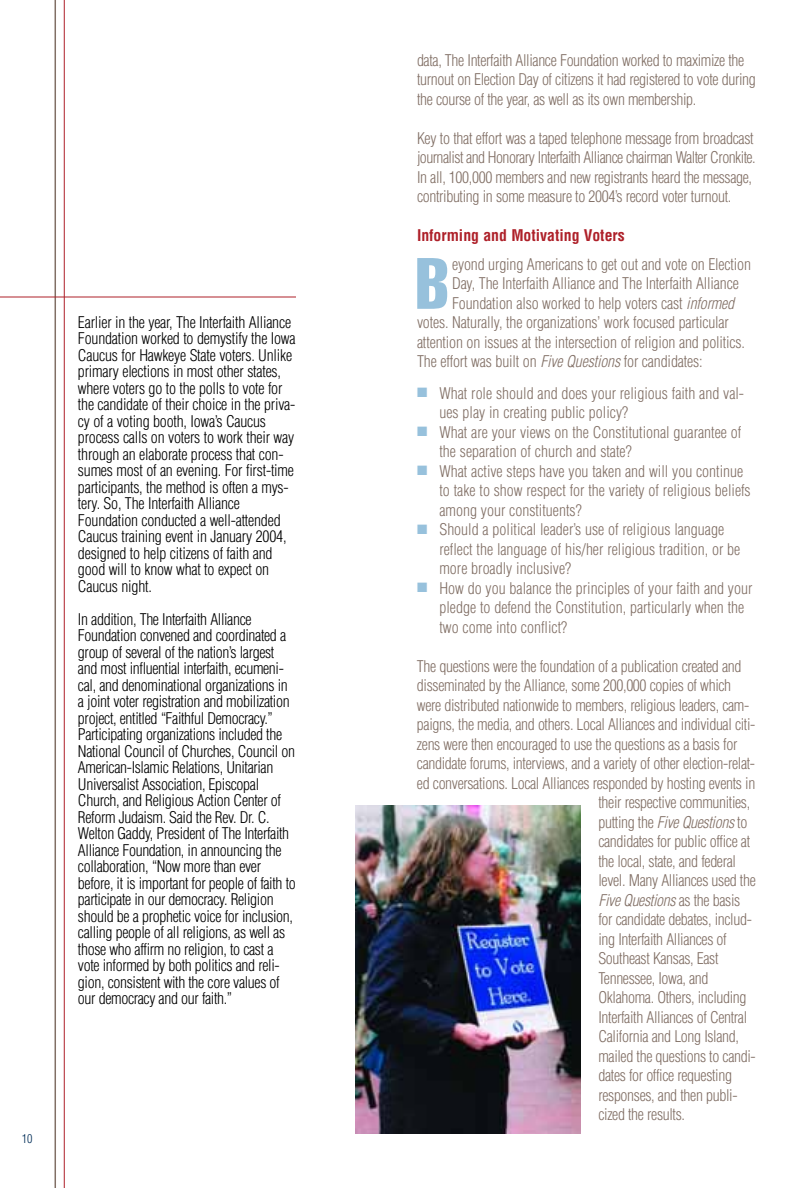
<style>
.page{position:relative;width:810px;height:1188px;background:#fff}
.page>*{position:absolute;margin:0;border:0;box-sizing:border-box;transform-origin:0 0}
.t1{font:extra-condensed 71.25px "Helvetica";color:#97c1dc}
.t2{font:300 condensed 15.75px/19.5px "Helvetica";letter-spacing:-.02em;color:#816f65}
.t3{font:300 condensed 15.75px/16.5px "Helvetica";letter-spacing:-.02em;color:#000}
.t4{font:300 condensed 15.75px/19.5px "Helvetica";color:#816f65}
.t5{font:italic 300 condensed 15.75px "Helvetica";color:#816f65}
.t6{font:700 condensed 15.75px "Helvetica";color:#ae2029}
.t7{font:300 condensed 12px "Helvetica";color:#002d57}
.s1{font-style:italic}
.s2{color:#97c1dc}
.s3{font-style:normal}
</style>
<div class="page">
<hr style="left:55px;top:0;width:1px;height:1187px;background:#816f65">
<hr style="left:64px;top:0;width:1px;height:1187px;background:#ae2029">
<img style="left:356px;top:806px;width:224px;height:328px">
<hr style="left:0;top:297px;width:296px;height:1px;background:#ae2029">
<p class="t3" style="left:78px;top:315px;width:219px">Earlier in the year, The Interfaith Alliance Foundation worked to demystify the Iowa Caucus for Hawkeye State voters. Unlike primary elections in most other states, where voters go to the polls to vote for the candidate of their choice in the priva&shy;cy of a voting booth, Iowa’s Caucus process calls on voters to work their way through an elaborate process that con&shy;sumes most of an evening. For first-time participants, the method is often a mys&shy;tery. So, The Interfaith Alliance Foundation conducted a well-attended Caucus training event in January 2004, designed to help citizens of faith and good will to know what to expect on Caucus night.</p>
<p class="t3" style="left:78px;top:612px;width:219px">In addition, The Interfaith Alliance Foundation convened and coordinated a group of several of the nation’s largest and most influential interfaith, ecumeni&shy;cal, and denominational organizations in a joint voter registration and mobilization project, entitled “Faithful Democracy.” Participating organizations included the National Council of Churches, Council on American-Islamic Relations, Unitarian Universalist Association, Episcopal Church, and Religious Action Center of Reform Judaism. Said the Rev. Dr. C.<br>Welton Gaddy, President of The Interfaith Alliance Foundation, in announcing the collaboration, “Now more than ever before, it is important for people of faith to participate in our democracy. Religion should be a prophetic voice for inclusion, calling people of all religions, as well as those who affirm no religion, to cast a vote informed by both politics and reli&shy;gion, consistent with the core values of our democracy and our faith.”</p>
<p class="t7" style="left:22px;top:1134px;width:12px">10</p>
<p class="t2" style="left:417px;top:52px;width:340px">data, The Interfaith Alliance Foundation worked to maximize the turnout on Election Day of citizens it had registered to vote during the course of the year, as well as its own membership.</p>
<p class="t2" style="left:417px;top:130px;width:340px">Key to that effort was a taped telephone message from broadcast journalist and Honorary Interfaith Alliance chairman Walter Cronkite.<br>In all, 100,000 members and new registrants heard the message, contributing in some measure to 2004’s record voter turnout.</p>
<p class="t6" style="left:417px;top:230px;width:209px">Informing and Motivating Voters</p>
<h1 class="t1" style="left:416px;top:258px;width:35px">B</h1>
<p class="t2" style="left:452px;top:256px;width:301px">eyond urging Americans to get out and vote on Election</p>
<p class="t2" style="left:452px;top:275px;width:288px">Day, The Interfaith Alliance and The Interfaith Alliance</p>
<p class="t2" style="left:452px;top:295px;width:287px">Foundation also worked to help voters cast <span class="s1">informed</span></p>
<p class="t2" style="left:417px;top:314px;width:314px">votes. Naturally, the organizations’ work focused particular</p>
<p class="t2" style="left:417px;top:334px;width:330px">attention on issues at the intersection of religion and politics.</p>
<p class="t2" style="left:417px;top:353px;width:287px">The effort was built on <span class="s1">FiveQuestions</span>for candidates:</p>
<p class="t4" style="left:439px;top:385px;width:306px;text-indent:-22px"><span class="s2">■</span> What role should and does your religious faith and val&shy;ues play in creating public policy?</p>
<p class="t4" style="left:439px;top:424px;width:303px;text-indent:-22px"><span class="s2">■</span> What are your views on the Constitutional guarantee of the separation of church and state?</p>
<p class="t4" style="left:439px;top:463px;width:313px;text-indent:-22px"><span class="s2">■</span> What active steps have you taken and will you continue to take to show respect for the variety of religious beliefs among your constituents?</p>
<p class="t4" style="left:439px;top:521px;width:302px;text-indent:-22px"><span class="s2">■</span> Should a political leader’s use of religious language reflect the language of his/her religious tradition, or be more broadly inclusive?</p>
<p class="t4" style="left:439px;top:580px;width:315px;text-indent:-22px"><span class="s2">■</span> How do you balance the principles of your faith and your pledge to defend the Constitution, particularly when the two come into conflict?</p>
<p class="t2" style="left:417px;top:658px;width:326px">The questions were the foundation of a publication created and</p>
<p class="t2" style="left:417px;top:677px;width:316px">disseminated by the Alliance, some 200,000 copies of which</p>
<p class="t2" style="left:417px;top:697px;width:334px">were distributed nationwide to members, religious leaders, cam-</p>
<p class="t2" style="left:417px;top:716px;width:340px">paigns, the media, and others. Local Alliances and individual citi-</p>
<p class="t2" style="left:417px;top:736px;width:322px">zens were then encouraged to use the questions as a basis for</p>
<p class="t2" style="left:417px;top:755px;width:340px">candidate forums, interviews, and a variety of other election-relat-</p>
<p class="t2" style="left:417px;top:775px;width:340px">ed conversations. Local Alliances responded by hosting events in</p>
<p class="t2" style="left:598px;top:794px;width:153px">their respective communities,</p>
<p class="t5" style="left:598px;top:816px;width:150px"><span class="s3">p u t t i n g t h e</span> FiveQuestions<span class="s3">t o</span></p>
<p class="t2" style="left:598px;top:833px;width:153px">candidates for public office at</p>
<p class="t2" style="left:598px;top:853px;width:139px">the local, state, and federal</p>
<p class="t2" style="left:598px;top:872px;width:159px">level. Many Alliances used the</p>
<p class="t5" style="left:598px;top:894px;width:143px">FiveQuestions <span class="s3">a s t h e b a s i s</span></p>
<p class="t2" style="left:598px;top:911px;width:155px">for candidate debates, includ-</p>
<p class="t2" style="left:598px;top:931px;width:130px">ing Interfaith Alliances of</p>
<p class="t2" style="left:598px;top:950px;width:122px">Southeast Kansas, East</p>
<p class="t2" style="left:598px;top:970px;width:112px">Tennessee, Iowa, and</p>
<p class="t2" style="left:598px;top:989px;width:150px">Oklahoma. Others, including</p>
<p class="t2" style="left:598px;top:1009px;width:150px">Interfaith Alliances of Central</p>
<p class="t2" style="left:598px;top:1028px;width:142px">California and Long Island,</p>
<p class="t2" style="left:598px;top:1048px;width:159px">mailed the questions to candi-</p>
<p class="t2" style="left:598px;top:1067px;width:135px">dates for office requesting</p>
<p class="t2" style="left:598px;top:1087px;width:141px">responses, and then publi-</p>
<p class="t2" style="left:598px;top:1106px;width:88px">cized the results.</p>
</div>
